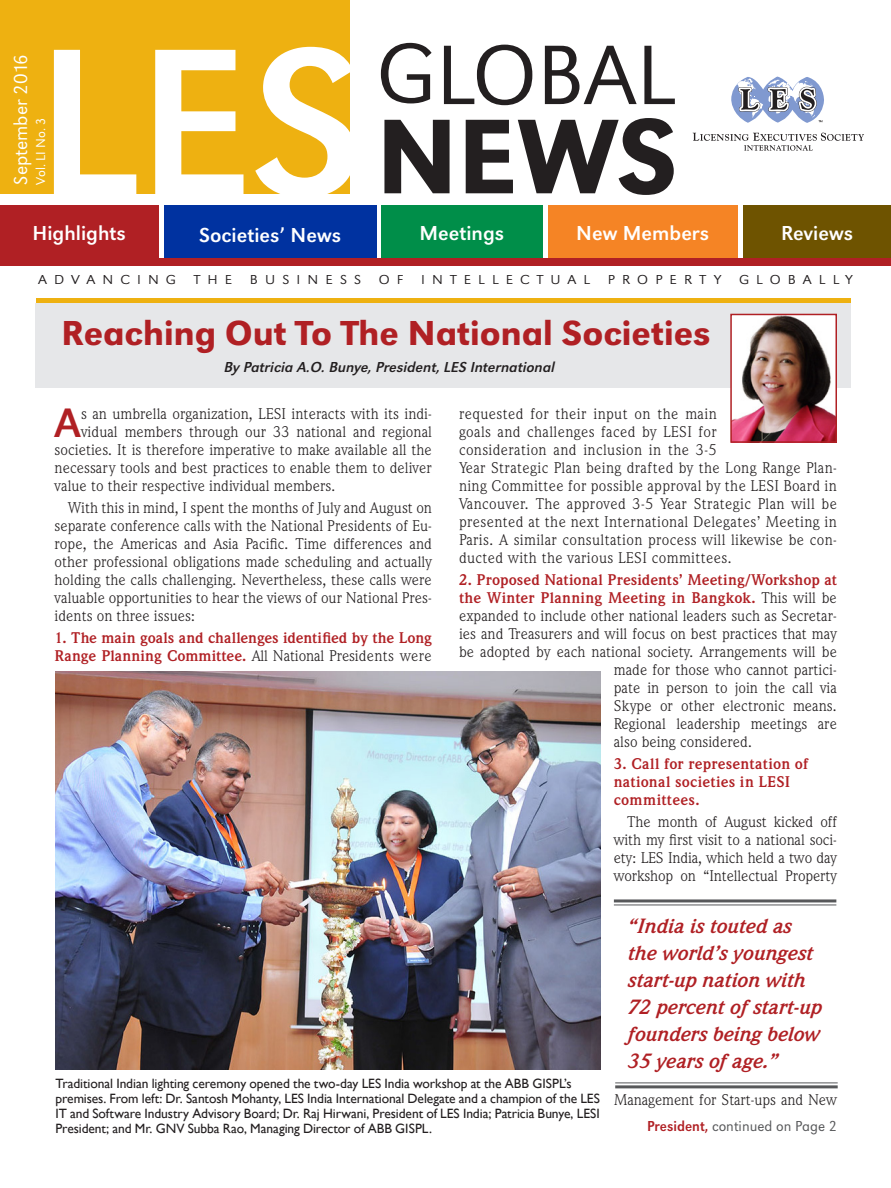
<style>
.page{position:relative;width:891px;height:1188px;background:#fff}
.page>*{position:absolute;margin:0;border:0;box-sizing:border-box;transform-origin:0 0}
.t1{font:217.5px "URW Grotesk T";color:#fff}
.t2{font:500 110.25px "URW Grotesk T";color:#231f20;scale:.95 1}
.t3{font:87.45px "URW Grotesk T Ligh";color:#231f20}
.Drop_Cap{font:42.75px "URW Grotesk T";color:#b02024}
.Headline_2{font:500 36px "URW Grotesk T";color:#b02024}
.Drop_Cap-2{font:italic 700 21px/27px "Weidemann IT Cby BT";letter-spacing:-.01em;color:#b02024}
.t4{font:21px "URW Grotesk T";color:#fff}
.t5{font:19.5px "URW Grotesk T Ligh";color:#fff}
.Drop_Cap-3{font:15.75px/18px "Weidemann IT Cby BT";color:#231f20;text-align:justify}
.Drop_Cap-4{font:15.75px/18px "Weidemann IT Cby BT";letter-spacing:.02em;color:#231f20}
.Drop_Cap-5{font:700 15.75px/18px "Weidemann IT Cby BT";letter-spacing:.005em;color:#b02024}
.t6{font:15px "URW Grotesk T Regu Obli";color:#231f20}
.t7{font:15px "URW Grotesk T Ligh";color:#57585a}
.Drop_Cap-6{font:13.5px/15px "Gill Sans";letter-spacing:-.005em;color:#231f20}
.t8{font:13.5px "URW Grotesk T Ligh Extr Wide";letter-spacing:.53em;color:#231f20}
.t9{font:13.5px "URW Grotesk T Ligh";color:#fff}
.s1{font-weight:400;color:#231f20}
.s2{font-family:"URW Grotesk T Regu Narr";color:#b02024}
</style>
<div class="page">
<div style="left:0;top:0;width:350px;height:194px;background:#eeb111"></div>
<div style="left:0;top:206px;width:158px;height:52px;background:#b02024"></div>
<div style="left:382px;top:206px;width:161px;height:52px;background:#008e49"></div>
<div style="left:548px;top:206px;width:190px;height:52px;background:#f58425"></div>
<div style="left:164px;top:206px;width:212px;height:52px;background:#0032a0"></div>
<div style="left:743px;top:206px;width:148px;height:52px;background:#6e5300"></div>
<div style="left:0;top:258px;width:891px;height:8px;background:#b02024"></div>
<svg style="left:693px;top:77px;width:171px;height:74px"></svg>
<hr style="left:36px;top:298px;width:815px;height:4px;background:#eeb111">
<div style="left:36px;top:303px;width:815px;height:85px;background:#e6e7e9"></div>
<img style="left:733px;top:317px;width:101px;height:123px">
<div style="left:730px;top:314px;width:107px;height:129px;border:2px solid #b02024"></div>
<img style="left:55px;top:671px;width:545px;height:398px">
<hr style="left:614px;top:899px;width:222px;height:3px;background:#57585a">
<hr style="left:614px;top:904px;width:222px;height:1px;background:#57585a">
<hr style="left:615px;top:1082px;width:223px;height:1px;background:#57585a">
<hr style="left:615px;top:1085px;width:223px;height:3px;background:#57585a">
<p class="t3" style="left:376px;top:25px;width:300px">GLOBAL</p>
<p class="t2" style="left:376px;top:93px;width:319px">NEWS</p>
<p class="t1" style="left:35px;top:-2px;width:331px">LES</p>
<p class="t4" style="left:199px;top:223px;width:144px">Societies’ News</p>
<p class="t4" style="left:419px;top:221px;width:86px">Meetings</p>
<p class="t4" style="left:576px;top:221px;width:134px">New Members</p>
<p class="t4" style="left:781px;top:221px;width:74px">Reviews</p>
<p class="t5" style="left:9px;top:185px;width:132px;rotate:-90deg">September 2016</p>
<p class="t9" style="left:33px;top:185px;width:68px;rotate:-90deg">Vol. LI No. 3</p>
<p class="t4" style="left:33px;top:221px;width:95px">Highlights</p>
<p class="t8" style="left:38px;top:272px;width:139px">ADVANCING</p>
<p class="t8" style="left:194px;top:272px;width:40px">THE</p>
<p class="t8" style="left:250px;top:272px;width:113px">BUSINESS</p>
<p class="t8" style="left:379px;top:272px;width:26px">O F</p>
<p class="t8" style="left:421px;top:272px;width:171px">INTELLECTUAL</p>
<p class="t8" style="left:608px;top:272px;width:115px">PROPERTY</p>
<p class="t8" style="left:739px;top:272px;width:115px">GLOBALLY</p>
<p class="Headline_2" style="left:62px;top:312px;width:651px">Reaching Out To The National Societies</p>
<p class="t6" style="left:224px;top:359px;width:332px">By Patricia A.O. Bunye, President, LES International</p>
<p class="Drop_Cap" style="left:55px;top:399px;width:28px">A</p>
<p class="Drop_Cap-3" style="left:81px;top:405px;width:352px">s an umbrella organization, LESI interacts with its indi-</p>
<p class="Drop_Cap-3" style="left:81px;top:423px;width:352px">vidual members through our 33 national and regional</p>
<p class="Drop_Cap-3" style="left:55px;top:441px;width:379px">societies. It is therefore imperative to make available all the</p>
<p class="Drop_Cap-3" style="left:55px;top:459px;width:379px">necessary tools and best practices to enable them to deliver</p>
<p class="Drop_Cap-3" style="left:55px;top:477px;width:282px">value to their respective individual members.</p>
<p class="Drop_Cap-3" style="left:55px;top:499px;width:379px;text-indent:14px">With this in mind, I spent the months of July and August on separate conference calls with the National Presidents of Eu&shy;rope, the Americas and Asia Pacific. Time differences and other professional obligations made scheduling and actually holding the calls challenging. Nevertheless, these calls were valuable opportunities to hear the views of our National Pres&shy;idents on three issues:</p>
<p class="Drop_Cap-5" style="left:55px;top:628px;width:379px">1. The main goals and challenges identified by the Long<br>Range Planning Committee. <span class="s1">All National Presidents were</span></p>
<p class="Drop_Cap-4" style="left:459px;top:405px;width:380px">requested for their input on the main<br>goals and challenges faced by LESI for<br>consideration and inclusion in the 3-5<br>Year Strategic Plan being drafted by the Long Range Plan&shy;ning Committee for possible approval by the LESI Board in Vancouver. The approved 3-5 Year Strategic Plan will be presented at the next International Delegates’ Meeting in Paris. A similar consultation process will likewise be con&shy;ducted with the various LESI committees.</p>
<p class="Drop_Cap-5" style="left:459px;top:571px;width:380px">2. Proposed National Presidents’ Meeting/Workshop at</p>
<p class="Drop_Cap-5" style="left:459px;top:589px;width:379px">the Winter Planning Meeting in Bangkok. <span class="s1">This will be</span></p>
<p class="Drop_Cap-3" style="left:459px;top:607px;width:379px">expanded to include other national leaders such as Secretar-</p>
<p class="Drop_Cap-3" style="left:459px;top:625px;width:379px">ies and Treasurers and will focus on best practices that may</p>
<p class="Drop_Cap-3" style="left:459px;top:643px;width:380px">be adopted by each national society. Arrangements will be</p>
<p class="Drop_Cap-3" style="left:614px;top:661px;width:225px">made for those who cannot partici-</p>
<p class="Drop_Cap-3" style="left:614px;top:679px;width:225px">pate in person to join the call via</p>
<p class="Drop_Cap-3" style="left:614px;top:697px;width:225px">Skype or other electronic means.</p>
<p class="Drop_Cap-3" style="left:614px;top:715px;width:225px">Regional leadership meetings are</p>
<p class="Drop_Cap-3" style="left:614px;top:733px;width:140px">also being considered.</p>
<p class="Drop_Cap-5" style="left:614px;top:754px;width:196px">3. Call for representation of national societies in LESI committees.</p>
<p class="Drop_Cap-3" style="left:614px;top:812px;width:225px;text-indent:14px">The month of August kicked off with my first visit to a national soci&shy;ety: LES India, which held a two day workshop on “Intellectual Property</p>
<p class="Drop_Cap-2" style="left:629px;top:912px;width:165px">“India is touted as</p>
<p class="Drop_Cap-2" style="left:629px;top:939px;width:187px">the world’s youngest start-up nation with</p>
<p class="Drop_Cap-2" style="left:629px;top:993px;width:196px;text-align:justify">72 percent of start-up founders being below 35 years of age.”</p>
<p class="Drop_Cap-6" style="left:55px;top:1076px;width:546px">Traditional Indian lighting ceremony opened the two-day LES India workshop at the ABB GISPL’s premises. From left: Dr. Santosh Mohanty, LES India International Delegate and a champion of the LES IT and Software Industry Advisory Board; Dr. Raj Hirwani, President of LES India; Patricia Bunye, LESI President; and Mr. GNV Subba Rao, Managing Director of ABB GISPL.</p>
<p class="Drop_Cap-3" style="left:614px;top:1090px;width:225px">Management for Start-ups and New</p>
<p class="t7" style="left:647px;top:1118px;width:191px"><span class="s2">President,</span> continued on Page 2</p>
</div>
